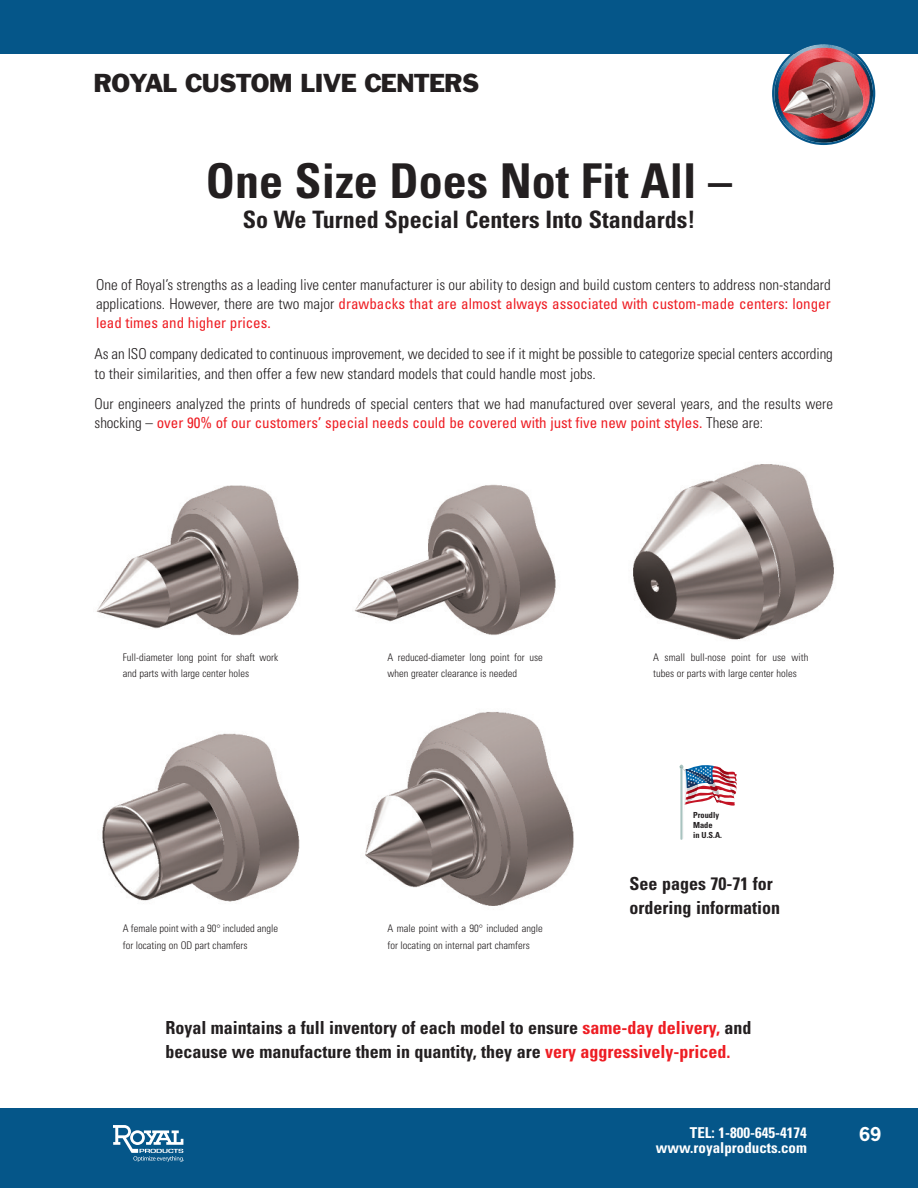
<style>
.page{position:relative;width:918px;height:1188px;background:#fff}
.page>*{position:absolute;margin:0;border:0;box-sizing:border-box;transform-origin:0 0}
.t1{font:700 condensed 48px "Univers";color:#231f20}
.t2{font:700 condensed 24px "Univers";color:#231f20}
.t3{font:24px "Franklin Gothic";letter-spacing:-.035em;color:#231f20}
.t4{font:700 condensed 18px/24px "Univers";color:#231f20}
.t5{font:700 18px "News Gothic";color:#fff}
.t6{font:300 condensed 15px/19.2px "Univers";color:#231f20}
.t7{font:700 condensed 15px/15px "Univers";color:#fff;text-align:right}
.t8{font:300 condensed 10.5px/16.5px "Univers";color:#231f20}
.t9{font:700 condensed 8.4px/10.1px "Univers";color:#231f20}
.s1{font-weight:400;color:#ee1d23}
.s2{color:#ee1d23}
</style>
<div class="page">
<div style="left:14px;top:1108px;width:904px;height:80px;background:#055689"></div>
<img style="left:96px;top:485px;width:203px;height:151px">
<img style="left:354px;top:484px;width:202px;height:151px">
<img style="left:633px;top:464px;width:201px;height:176px">
<img style="left:102px;top:733px;width:198px;height:169px">
<img style="left:365px;top:712px;width:209px;height:194px">
<hr style="left:680px;top:767px;width:2px;height:73px;background:#a8c3bf">
<svg style="left:679px;top:765px;width:58px;height:74px"></svg>
<div style="left:14px;top:0;width:904px;height:54px;background:#055689"></div>
<svg style="left:113px;top:1125px;width:71px;height:37px"></svg>
<img style="left:772px;top:44px;width:103px;height:101px">
<img style="left:783px;top:62px;width:81px;height:59px">
<div style="left:0;top:1108px;width:14px;height:80px;background:#055689"></div>
<div style="left:0;top:0;width:14px;height:54px;background:#055689"></div>
<h2 class="t3" style="left:94px;top:73px;width:387px">ROYAL CUSTOM LIVE CENTERS</h2>
<h1 class="t1" style="left:206px;top:163px;width:528px">One Size Does Not Fit All –</h1>
<h2 class="t2" style="left:243px;top:210px;width:454px">So We Turned Special Centers Into Standards!</h2>
<p class="t6" style="left:96px;top:276px;width:736px;text-align:justify">One of Royal’s strengths as a leading live center manufacturer is our ability to design and build custom centers to address non-standard applications. However, there are two major <span class="s1">drawbacks that are almost always associated with custom-made centers: longer lead times and higher prices.</span></p>
<p class="t6" style="left:94px;top:346px;width:740px">As an ISO company dedicated to continuous improvement, we decided to see if it might be possible to categorize special centers according to their similarities, and then offer a few new standard models that could handle most jobs.</p>
<p class="t6" style="left:94px;top:395px;width:740px">Our engineers analyzed the prints of hundreds of special centers that we had manufactured over several years, and the results were shocking – <span class="s1">over 90% of our customers’ special needs could be covered with just five new point styles.</span> These are:</p>
<p class="t8" style="left:123px;top:650px;width:157px">Full-diameter long point for shaft work and parts with large center holes</p>
<p class="t8" style="left:387px;top:650px;width:157px">A reduced-diameter long point for use when greater clearance is needed</p>
<p class="t8" style="left:653px;top:650px;width:157px">A small bull-nose point for use with tubes or parts with large center holes</p>
<p class="t9" style="left:693px;top:811px;width:30px">Proudly<br>Made<br>in U.S.A.</p>
<p class="t8" style="left:123px;top:921px;width:157px">A female point with a 90° included angle for locating on OD part chamfers</p>
<p class="t8" style="left:387px;top:921px;width:157px">A male point with a 90° included angle for locating on internal part chamfers</p>
<p class="t4" style="left:630px;top:873px;width:152px">See pages 70-71 for ordering information</p>
<p class="t4" style="left:166px;top:1017px;width:588px">Royal maintains a full inventory of each model to ensure <span class="s2">same-day delivery,</span> and because we manufacture them in quantity, they are <span class="s2">very aggressively-priced.</span></p>
<p class="t7" style="left:656px;top:1126px;width:153px">TEL: 1-800-645-4174 www.royalproducts.com</p>
<p class="t5" style="left:859px;top:1124px;width:24px">69</p>
</div>
